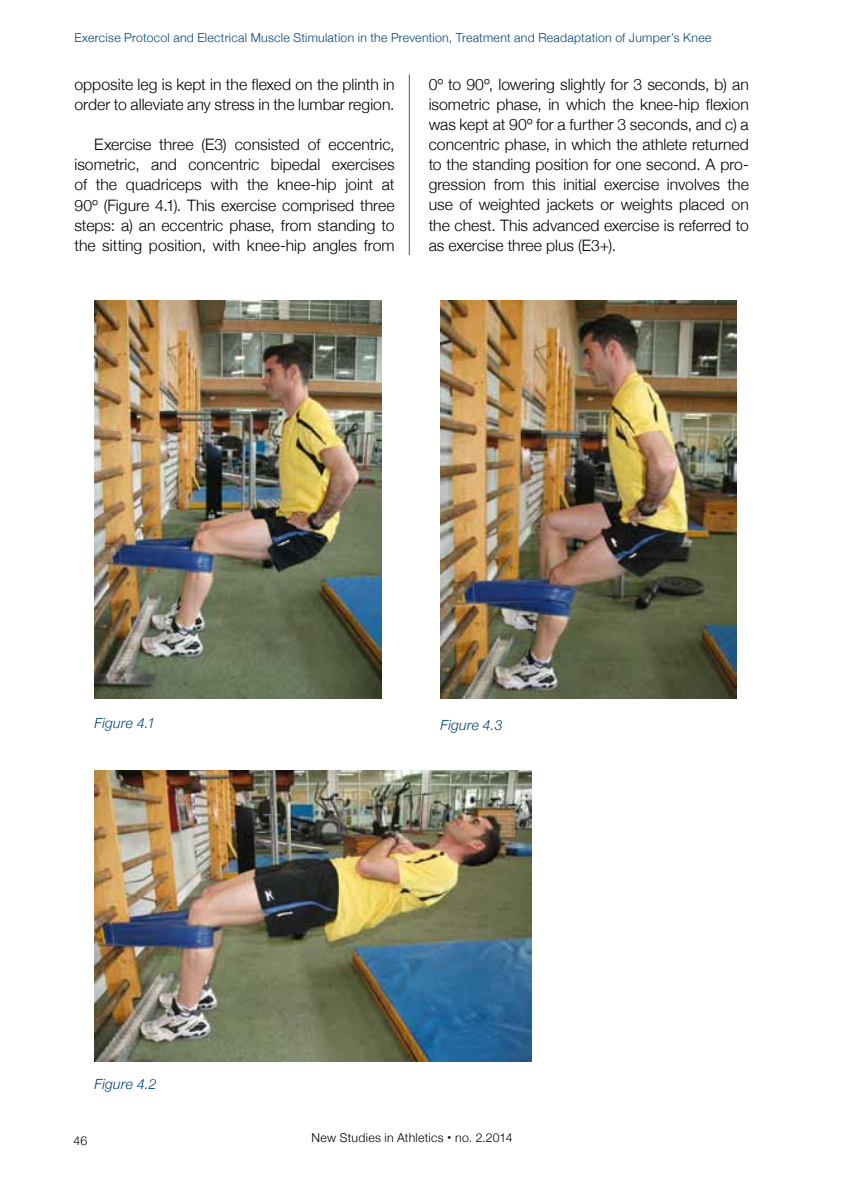
<style>
.page{position:relative;width:844px;height:1191px;background:#fff}
.page>*{position:absolute;margin:0;border:0;box-sizing:border-box;transform-origin:0 0}
.t1{font:300 15.75px/20.1px "Helvetica Neue";color:#000;text-align:justify}
.t2{font:italic 300 14px "Helvetica Neue";letter-spacing:.02em;color:#004178}
.t3{font:300 12.25px "Helvetica Neue";letter-spacing:.025em;color:#004178}
.t4{font:300 12.25px "Helvetica Neue";letter-spacing:.02em;color:#000}
.s1{font-weight:700;font-size:15.75px}
</style>
<div class="page">
<hr style="left:409px;top:74px;width:1px;height:1017px;background:#58585a">
<div style="left:95px;top:739px;width:436px;height:352px;background:#fff"></div>
<img style="left:95px;top:770px;width:436px;height:291px">
<img style="left:95px;top:300px;width:286px;height:398px">
<img style="left:440px;top:301px;width:296px;height:397px">
<p class="t3" style="left:74px;top:30px;width:638px">Exercise Protocol and Electrical Muscle Stimulation in the Prevention, Treatment and Readaptation of Jumper’s Knee</p>
<p class="t1" style="left:74px;top:74px;width:321px">opposite leg is kept in the flexed on the plinth in order to alleviate any stress in the lumbar region.</p>
<p class="t1" style="left:74px;top:134px;width:321px;text-indent:20px">Exercise three (E3) consisted of eccentric, isometric, and concentric bipedal exercises of the quadriceps with the knee-hip joint at 90º (Figure 4.1). This exercise comprised three steps: a) an eccentric phase, from standing to the sitting position, with knee-hip angles from</p>
<p class="t1" style="left:428px;top:74px;width:321px">0º to 90º, lowering slightly for 3 seconds, b) an isometric phase, in which the knee-hip flexion was kept at 90º for a further 3 seconds, and c) a concentric phase, in which the athlete returned to the standing position for one second. A pro&shy;gression from this initial exercise involves the use of weighted jackets or weights placed on the chest. This advanced exercise is referred to as exercise three plus (E3+).</p>
<p class="t2" style="left:95px;top:714px;width:62px">Figure 4.1</p>
<p class="t2" style="left:440px;top:716px;width:63px">Figure 4.3</p>
<p class="t2" style="left:95px;top:1075px;width:63px">Figure 4.2</p>
<p class="t4" style="left:73px;top:1133px;width:15px">46</p>
<p class="t4" style="left:311px;top:1130px;width:202px">New Studies in Athletics <span class="s1">·</span> no. 2.2014</p>
</div>
